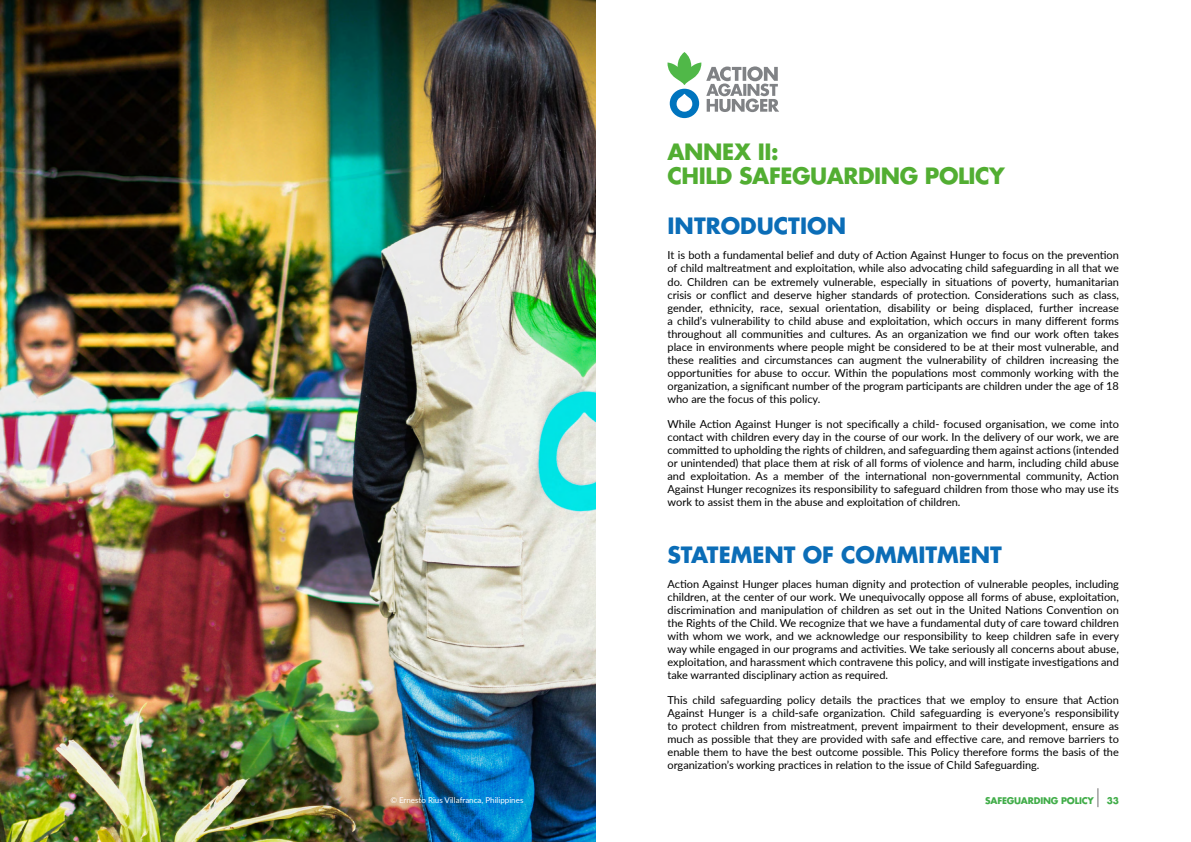
<style>
.page{position:relative;width:1191px;height:842px;background:#fff}
.page>*{position:absolute;margin:0;border:0;box-sizing:border-box;transform-origin:0 0}
.t1{font:700 22px "Futura LT Pro";color:#0b6db7}
.t2{font:700 22px/24px "Futura LT Pro";letter-spacing:-.02em;color:#52ae32}
.t3{font:11px/13px "Lato";color:#000;text-align:justify}
.t4{font:700 9px "Futura LT Pro";letter-spacing:-.02em;color:#41ad49}
.t5{font:8px "Lato";color:#fff}
</style>
<div class="page">
<svg style="left:1097px;top:788px;width:1px;height:19px"></svg>
<img style="left:0;top:0;width:595px;height:842px">
<svg style="left:667px;top:52px;width:112px;height:66px"></svg>
<h1 class="t2" style="left:667px;top:139px;width:339px">ANNEX II:<br>CHILD SAFEGUARDING POLICY</h1>
<h1 class="t1" style="left:667px;top:209px;width:180px">INTRODUCTION</h1>
<p class="t3" style="left:667px;top:248px;width:453px">It is both a fundamental belief and duty of Action Against Hunger to focus on the prevention of child maltreatment and exploitation, while also advocating child safeguarding in all that we do. Children can be extremely vulnerable, especially in situations of poverty, humanitarian crisis or conflict and deserve higher standards of protection. Considerations such as class, gender, ethnicity, race, sexual orientation, disability or being displaced, further increase a child’s vulnerability to child abuse and exploitation, which occurs in many different forms throughout all communities and cultures. As an organization we find our work often takes place in environments where people might be considered to be at their most vulnerable, and these realities and circumstances can augment the vulnerability of children increasing the opportunities for abuse to occur. Within the populations most commonly working with the organization, a significant number of the program participants are children under the age of 18 who are the focus of this policy.</p>
<p class="t3" style="left:667px;top:417px;width:453px">While Action Against Hunger is not specifically a child- focused organisation, we come into contact with children every day in the course of our work. In the delivery of our work, we are committed to upholding the rights of children, and safeguarding them against actions (intended or unintended) that place them at risk of all forms of violence and harm, including child abuse and exploitation. As a member of the international non-governmental community, Action Against Hunger recognizes its responsibility to safeguard children from those who may use its work to assist them in the abuse and exploitation of children.</p>
<h1 class="t1" style="left:667px;top:537px;width:336px">STATEMENT OF COMMITMENT</h1>
<p class="t3" style="left:667px;top:576px;width:453px">Action Against Hunger places human dignity and protection of vulnerable peoples, including children, at the center of our work. We unequivocally oppose all forms of abuse, exploitation, discrimination and manipulation of children as set out in the United Nations Convention on the Rights of the Child. We recognize that we have a fundamental duty of care toward children with whom we work, and we acknowledge our responsibility to keep children safe in every way while engaged in our programs and activities. We take seriously all concerns about abuse, exploitation, and harassment which contravene this policy, and will instigate investigations and take warranted disciplinary action as required.</p>
<p class="t3" style="left:667px;top:693px;width:453px">This child safeguarding policy details the practices that we employ to ensure that Action Against Hunger is a child-safe organization. Child safeguarding is everyone’s responsibility to protect children from mistreatment, prevent impairment to their development, ensure as much as possible that they are provided with safe and effective care, and remove barriers to enable them to have the best outcome possible. This Policy therefore forms the basis of the organization’s working practices in relation to the issue of Child Safeguarding.</p>
<p class="t5" style="left:390px;top:794px;width:135px">© Ernesto Rius Villafranca, Philippines</p>
<p class="t4" style="left:985px;top:794px;width:110px">SAFEGUARDING POLICY</p>
<p class="t4" style="left:1106px;top:794px;width:14px">33</p>
</div>
